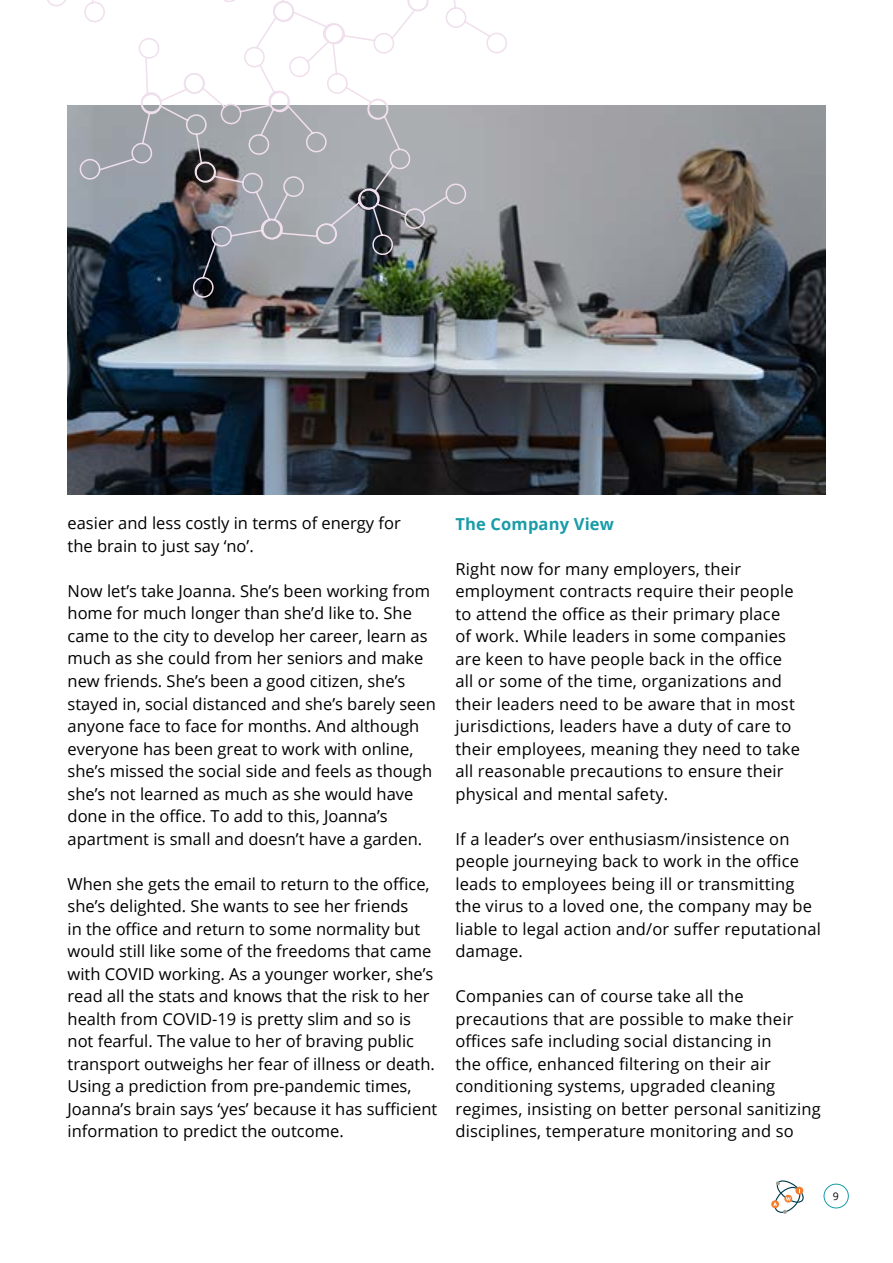
<style>
.page{position:relative;width:893px;height:1263px;background:#fff}
.page>*{position:absolute;margin:0;border:0;box-sizing:border-box;transform-origin:0 0}
.t1{font:16.5px/22.5px "Open Sans";color:#000}
.t2{font:700 16.5px "Open Sans";letter-spacing:.01em;color:#189ca8}
.t3{font:10.5px "Open Sans";color:#000}
</style>
<div class="page">
<svg style="left:773px;top:1180px;width:31px;height:34px"></svg>
<img style="left:68px;top:105px;width:757px;height:389px">
<svg style="left:47px;top:0;width:500px;height:299px"></svg>
<div style="left:824px;top:1184px;width:25px;height:24px;border:1px solid #189ca8;border-radius:50%"></div>
<p class="t1" style="left:68px;top:512px;width:335px">easier and less costly in terms of energy for the brain to just say ‘no’.</p>
<p class="t1" style="left:68px;top:579px;width:370px">Now let’s take Joanna. She’s been working from home for much longer than she’d like to. She came to the city to develop her career, learn as much as she could from her seniors and make new friends. She’s been a good citizen, she’s stayed in, social distanced and she’s barely seen anyone face to face for months. And although everyone has been great to work with online, she’s missed the social side and feels as though she’s not learned as much as she would have done in the office. To add to this, Joanna’s apartment is small and doesn’t have a garden.</p>
<p class="t1" style="left:68px;top:872px;width:371px">When she gets the email to return to the office, she’s delighted. She wants to see her friends<br>in the office and return to some normality but would still like some of the freedoms that came with COVID working. As a younger worker, she’s read all the stats and knows that the risk to her health from COVID-19 is pretty slim and so is not fearful. The value to her of braving public transport outweighs her fear of illness or death.<br>Using a prediction from pre-pandemic times, Joanna’s brain says ‘yes’ because it has sufficient information to predict the outcome.</p>
<p class="t2" style="left:455px;top:512px;width:160px">The Company View</p>
<p class="t1" style="left:455px;top:557px;width:346px">Right now for many employers, their employment contracts require their people to attend the office as their primary place of work. While leaders in some companies are keen to have people back in the office all or some of the time, organizations and their leaders need to be aware that in most jurisdictions, leaders have a duty of care to their employees, meaning they need to take all reasonable precautions to ensure their physical and mental safety.</p>
<p class="t1" style="left:455px;top:827px;width:367px">If a leader’s over enthusiasm/insistence on people journeying back to work in the office leads to employees being ill or transmitting the virus to a loved one, the company may be liable to legal action and/or suffer reputational damage.</p>
<p class="t1" style="left:455px;top:984px;width:367px">Companies can of course take all the precautions that are possible to make their offices safe including social distancing in<br>the office, enhanced filtering on their air conditioning systems, upgraded cleaning regimes, insisting on better personal sanitizing disciplines, temperature monitoring and so</p>
<p class="t3" style="left:833px;top:1189px;width:8px">9</p>
</div>
